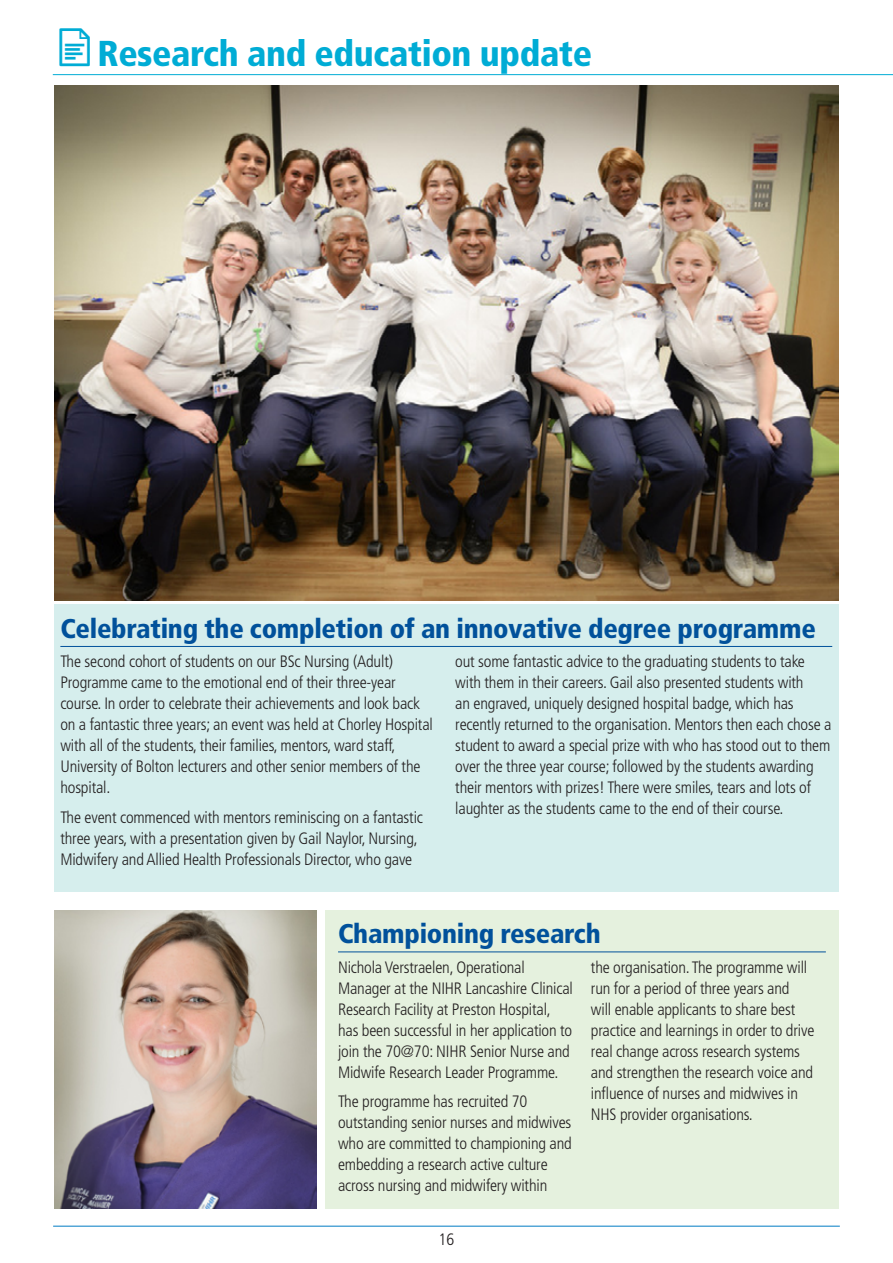
<style>
.page{position:relative;width:893px;height:1263px;background:#fff}
.page>*{position:absolute;margin:0;border:0;box-sizing:border-box;transform-origin:0 0}
.t1{font:900 condensed 36px "Frutiger LT Std";letter-spacing:-.01em;color:#00acd5}
.t2{font:900 condensed 27px "Frutiger LT Std";letter-spacing:-.01em;color:#01519b}
.t3{font:300 condensed 16.5px/21px "Frutiger LT Std";letter-spacing:-.01em;color:#231f20}
</style>
<div class="page">
<hr style="left:53px;top:1226px;width:787px;height:1px;background:#007bc3">
<div style="left:54px;top:604px;width:785px;height:288px;background:#d6eeed"></div>
<hr style="left:60px;top:646px;width:772px;height:1px;background:#01519b">
<div style="left:325px;top:910px;width:514px;height:299px;background:#e5f1de"></div>
<hr style="left:338px;top:951px;width:488px;height:1px;background:#01519b">
<hr style="left:53px;top:74px;width:840px;height:1px;background:#00acd5">
<img style="left:54px;top:85px;width:785px;height:515px">
<img style="left:54px;top:910px;width:263px;height:299px">
<h1 class="t1" style="left:97px;top:32px;width:496px">Research and education update</h1>
<h2 class="t2" style="left:60px;top:612px;width:757px">Celebrating the completion of an innovative degree programme</h2>
<p class="t3" style="left:60px;top:651px;width:374px">The second cohort of students on our BSc Nursing (Adult)<br>Programme came to the emotional end of their three-year course. In order to celebrate their achievements and look back on a fantastic three years; an event was held at Chorley Hospital with all of the students, their families, mentors, ward staff, University of Bolton lecturers and other senior members of the hospital.</p>
<p class="t3" style="left:60px;top:807px;width:364px">The event commenced with mentors reminiscing on a fantastic three years, with a presentation given by Gail Naylor, Nursing,<br>Midwifery and Allied Health Professionals Director, who gave</p>
<p class="t3" style="left:455px;top:651px;width:378px">out some fantastic advice to the graduating students to take with them in their careers. Gail also presented students with<br>an engraved, uniquely designed hospital badge, which has recently returned to the organisation. Mentors then each chose a student to award a special prize with who has stood out to them over the three year course; followed by the students awarding their mentors with prizes! There were smiles, tears and lots of laughter as the students came to the end of their course.</p>
<h2 class="t2" style="left:338px;top:917px;width:264px">Championing research</h2>
<p class="t3" style="left:338px;top:956px;width:236px">Nichola Verstraelen, Operational Manager at the NIHR Lancashire Clinical Research Facility at Preston Hospital, has been successful in her application to join the 70@70: NIHR Senior Nurse and Midwife Research Leader Programme.</p>
<p class="t3" style="left:338px;top:1091px;width:235px">The programme has recruited 70 outstanding senior nurses and midwives who are committed to championing and embedding a research active culture across nursing and midwifery within</p>
<p class="t3" style="left:591px;top:956px;width:225px">the organisation. The programme will run for a period of three years and<br>will enable applicants to share best practice and learnings in order to drive real change across research systems and strengthen the research voice and influence of nurses and midwives in NHS provider organisations.</p>
<p class="t3" style="left:439px;top:1229px;width:17px">16</p>
</div>
